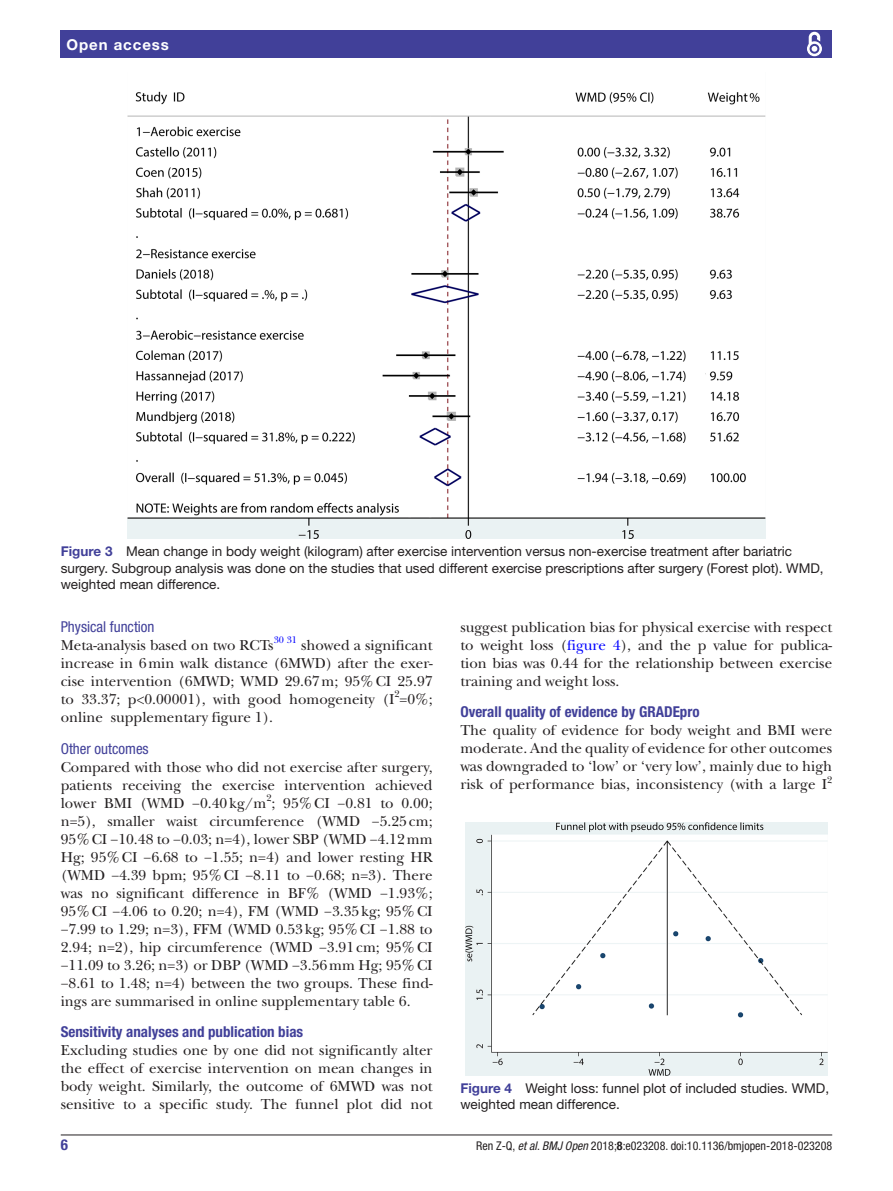
<style>
.page{position:relative;width:893px;height:1191px;background:#fff}
.page>*{position:absolute;margin:0;border:0;box-sizing:border-box;transform-origin:0 0}
.t1{font:15px/18px "New Baskerville";color:#231f20;text-align:justify}
.t2{font:700 condensed 15px "Helvetica Neue LT Std";color:#414099}
.t3{font:condensed 15px "Helvetica Neue LT Std";color:#414099}
.t4{font:700 15px "Helvetica Neue LT Std";letter-spacing:.065em;color:#fff}
.t5{font:13.5px/16.2px "Helvetica Neue LT Std";color:#231f20}
.t6{font:condensed 12px "Helvetica Neue LT Std";color:#231f20}
.t7{font:9.9px "New Baskerville";color:#00f}
.t8{font:9.9px "New Baskerville";color:#231f20}
.s1{font-weight:700;color:#414099}
.s2{color:#00f}
.s3{font-style:italic}
.s4{font-weight:700}
</style>
<div class="page">
<hr style="left:61px;top:1134px;width:771px;height:1px;background:#231f20">
<div style="left:61px;top:31px;width:771px;height:27px;background:#414099"></div>
<svg style="left:807px;top:31px;width:15px;height:26px"></svg>
<img style="left:127px;top:91px;width:638px;height:448px">
<img style="left:466px;top:822px;width:361px;height:253px">
<p class="t4" style="left:66px;top:35px;width:104px">Open access</p>
<p class="t5" style="left:61px;top:543px;width:764px"><span class="s1">Figure 3</span> Mean change in body weight (kilogram) after exercise intervention versus non-exercise treatment after bariatric surgery. Subgroup analysis was done on the studies that used different exercise prescriptions after surgery (Forest plot). WMD, weighted mean difference.</p>
<p class="t3" style="left:61px;top:618px;width:95px">Physical function</p>
<p class="t1" style="left:61px;top:636px;width:214px">Meta-analysis based on two RCTs</p>
<p class="t7" style="left:274px;top:634px;width:25px">30 31</p>
<p class="t1" style="left:61px;top:636px;width:373px;text-indent:240px">showed a significant increase in 6min walk distance (6MWD) after the exer&shy;cise intervention (6MWD; WMD 29.67m; 95%CI 25.97 to 33.37; p&lt;0.00001), with good homogeneity (I =0%;</p>
<p class="t8" style="left:394px;top:688px;width:7px">2</p>
<p class="t1" style="left:61px;top:708px;width:214px">online supplementary figure 1).</p>
<p class="t3" style="left:61px;top:739px;width:90px">Other outcomes</p>
<p class="t1" style="left:61px;top:758px;width:373px">Compared with those who did not exercise after surgery, patients receiving the exercise intervention achieved lower BMI (WMD −0.40kg/m ; 95%CI −0.81 to 0.00;</p>
<p class="t8" style="left:266px;top:792px;width:7px">2</p>
<p class="t1" style="left:61px;top:812px;width:373px">n=5), smaller waist circumference (WMD −5.25cm; 95%CI −10.48 to −0.03; n=4), lower SBP (WMD −4.12mm Hg; 95%CI −6.68 to −1.55; n=4) and lower resting HR (WMD −4.39 bpm; 95%CI −8.11 to −0.68; n=3). There was no significant difference in BF% (WMD −1.93%; 95%CI −4.06 to 0.20; n=4), FM (WMD −3.35kg; 95%CI −7.99 to 1.29; n=3), FFM (WMD 0.53kg; 95%CI −1.88 to 2.94; n=2), hip circumference (WMD −3.91cm; 95%CI −11.09 to 3.26; n=3) or DBP (WMD −3.56mm Hg; 95%CI −8.61 to 1.48; n=4) between the two groups. These find&shy;ings are summarised in online supplementary table 6.</p>
<p class="t2" style="left:61px;top:1023px;width:244px">Sensitivity analyses and publication bias</p>
<p class="t1" style="left:61px;top:1041px;width:373px">Excluding studies one by one did not significantly alter the effect of exercise intervention on mean changes in body weight. Similarly, the outcome of 6MWD was not sensitive to a specific study. The funnel plot did not</p>
<p class="t1" style="left:460px;top:618px;width:373px">suggest publication bias for physical exercise with respect to weight loss (<span class="s2">figure 4</span>), and the p value for publica&shy;tion bias was 0.44 for the relationship between exercise training and weight loss.</p>
<p class="t2" style="left:460px;top:703px;width:241px">Overall quality of evidence by GRADEpro</p>
<p class="t1" style="left:460px;top:721px;width:373px">The quality of evidence for body weight and BMI were moderate. And the quality of evidence for other outcomes was downgraded to ‘low’ or ‘very low’, mainly due to high risk of performance bias, inconsistency (with a large I</p>
<p class="t8" style="left:827px;top:773px;width:7px">2</p>
<p class="t5" style="left:460px;top:1080px;width:370px"><span class="s1">Figure 4</span> Weight loss: funnel plot of included studies. WMD, weighted mean difference.</p>
<p class="t2" style="left:61px;top:1135px;width:9px">6</p>
<p class="t6" style="left:476px;top:1138px;width:358px">Ren Z-Q, <span class="s3">et al</span>. <span class="s3">BMJ Open</span> 2018;<span class="s4">8</span>:e023208. doi:10.1136/bmjopen-2018-023208</p>
</div>
